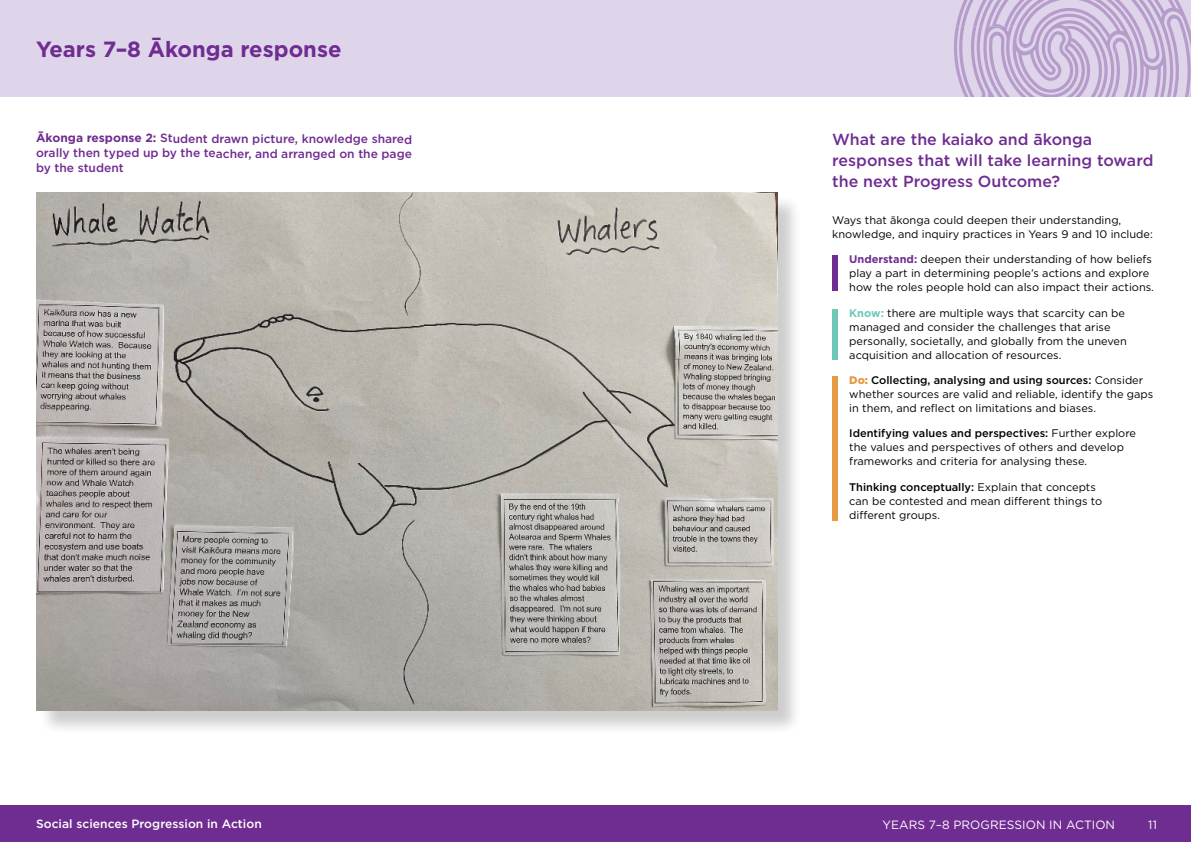
<style>
.page{position:relative;width:1191px;height:842px;background:#fff}
.page>*{position:absolute;margin:0;border:0;box-sizing:border-box;transform-origin:0 0}
.t1{font:700 22px "Gotham";color:#6f2c91}
.t2{font:500 16px/21px "Gotham";color:#6f2c91}
.t3{font:500 12px/14.4px "Gotham";letter-spacing:-.005em;color:#6f2c91;text-align:justify}
.t4{font:500 12px "Gotham";letter-spacing:.005em;color:#fff}
.t5{font:12px "Gotham";letter-spacing:.005em;color:#fff}
.t6{font:11px/14px "Gotham";color:#000}
.s1{font-weight:700}
.s2{font-weight:700;color:#6f2c91}
.s3{font-weight:700;color:#6ec8b8}
.s4{font-weight:900;color:#e59a44}
.s5{font-weight:500}
</style>
<div class="page">
<div style="left:0;top:0;width:1191px;height:96px;background:#dfd5ea"></div>
<svg style="left:954px;top:0;width:237px;height:96px"></svg>
<div style="left:0;top:806px;width:1191px;height:36px;background:#6f2c91"></div>
<div style="left:38px;top:194px;width:764px;height:541px;background:#000;opacity:.2"></div>
<img style="left:37px;top:192px;width:740px;height:518px">
<div style="left:832px;top:255px;width:6px;height:36px;background:#6f2c91"></div>
<div style="left:832px;top:309px;width:6px;height:50px;background:#6ec8b8"></div>
<div style="left:832px;top:376px;width:6px;height:145px;background:#e79b44"></div>
<h1 class="t1" style="left:36px;top:35px;width:307px">Years 7–8 Ākonga response</h1>
<p class="t3" style="left:36px;top:131px;width:378px"><span class="s1">Ākonga response 2:</span> Student drawn picture, knowledge shared orally then typed up by the teacher, and arranged on the page by the student</p>
<h2 class="t2" style="left:832px;top:129px;width:323px">What are the kaiako and ākonga responses that will take learning toward the next Progress Outcome?</h2>
<p class="t6" style="left:832px;top:213px;width:322px">Ways that ākonga could deepen their understanding, knowledge, and inquiry practices in Years 9 and 10 include:</p>
<p class="t6" style="left:849px;top:252px;width:306px"><span class="s2">Understand:</span> deepen their understanding of how beliefs play a part in determining people’s actions and explore how the roles people hold can also impact their actions.</p>
<p class="t6" style="left:849px;top:305px;width:279px"><span class="s3">Know:</span> there are multiple ways that scarcity can be managed and consider the challenges that arise personally, societally, and globally from the uneven acquisition and allocation of resources.</p>
<p class="t6" style="left:849px;top:373px;width:305px"><span class="s4">Do:</span> <span class="s5">Collecting, analysing and using sources:</span> Consider whether sources are valid and reliable, identify the gaps in them, and reflect on limitations and biases.</p>
<p class="t6" style="left:849px;top:426px;width:288px"><span class="s5">Identifying values and perspectives:</span> Further explore the values and perspectives of others and develop frameworks and criteria for analysing these.</p>
<p class="t6" style="left:849px;top:479px;width:254px"><span class="s5">Thinking conceptually:</span> Explain that concepts can be contested and mean different things to different groups.</p>
<p class="t4" style="left:36px;top:816px;width:227px">Social sciences Progression in Action</p>
<p class="t5" style="left:882px;top:817px;width:234px">YEARS 7–8 PROGRESSION IN ACTION</p>
<p class="t5" style="left:1148px;top:817px;width:10px">11</p>
</div>
